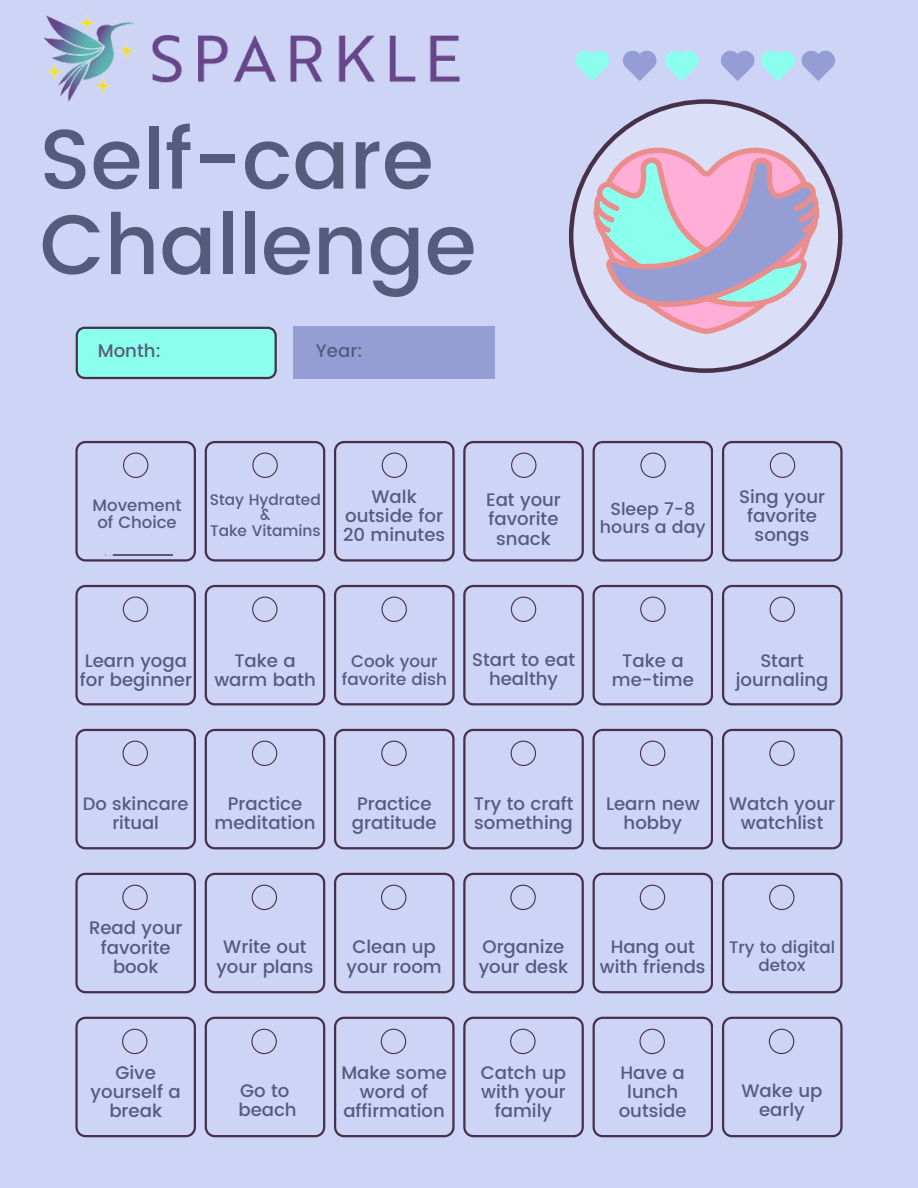
<style>
.page{position:relative;width:918px;height:1188px;background:#ced4f6}
.page>*{position:absolute;margin:0;border:0;box-sizing:border-box;transform-origin:0 0}
.t1{font:500 84.15px "Poppins";color:#555c7b}
.t2{font:500 18.15px/19.2px "Poppins";color:#555c7b;text-align:center}
.t3{font:500 18px/19.2px "Poppins";color:#555c7b;text-align:center}
.t4{font:500 17.85px/19.2px "Poppins";color:#555c7b;text-align:center}
.t5{font:500 17.4px/18px "Poppins";color:#555c7b;text-align:center}
.t6{font:500 16.8px/18px "Poppins";color:#555c7b;text-align:center}
.t7{font:500 16.5px/17.2px "Poppins";color:#555c7b}
.t8{font:500 15.3px/15.8px "Poppins";color:#555c7b;text-align:center}
</style>
<div class="page">
<svg style="left:76px;top:327px;width:201px;height:52px;background:#84ebdd"></svg>
<div style="left:294px;top:327px;width:201px;height:52px;background:#959ed4"></div>
<svg style="left:205px;top:441px;width:120px;height:120px"></svg>
<svg style="left:569px;top:99px;width:273px;height:274px"></svg>
<svg style="left:593px;top:148px;width:227px;height:186px"></svg>
<svg style="left:334px;top:441px;width:120px;height:120px"></svg>
<svg style="left:463px;top:441px;width:121px;height:120px"></svg>
<svg style="left:593px;top:441px;width:120px;height:120px"></svg>
<svg style="left:722px;top:441px;width:120px;height:120px"></svg>
<svg style="left:75px;top:585px;width:121px;height:120px"></svg>
<svg style="left:205px;top:585px;width:120px;height:120px"></svg>
<svg style="left:334px;top:585px;width:120px;height:120px"></svg>
<svg style="left:463px;top:585px;width:121px;height:120px"></svg>
<svg style="left:593px;top:585px;width:120px;height:120px"></svg>
<svg style="left:722px;top:585px;width:120px;height:120px"></svg>
<svg style="left:75px;top:729px;width:121px;height:120px"></svg>
<svg style="left:205px;top:729px;width:120px;height:120px"></svg>
<svg style="left:334px;top:729px;width:120px;height:120px"></svg>
<svg style="left:463px;top:729px;width:121px;height:120px"></svg>
<svg style="left:593px;top:729px;width:120px;height:120px"></svg>
<svg style="left:722px;top:729px;width:120px;height:120px"></svg>
<svg style="left:75px;top:873px;width:121px;height:120px"></svg>
<svg style="left:205px;top:873px;width:120px;height:120px"></svg>
<svg style="left:334px;top:873px;width:120px;height:120px"></svg>
<svg style="left:463px;top:873px;width:121px;height:120px"></svg>
<svg style="left:593px;top:873px;width:120px;height:120px"></svg>
<svg style="left:722px;top:873px;width:120px;height:120px"></svg>
<svg style="left:75px;top:1017px;width:121px;height:120px"></svg>
<svg style="left:205px;top:1017px;width:120px;height:120px"></svg>
<svg style="left:334px;top:1017px;width:120px;height:120px"></svg>
<svg style="left:463px;top:1017px;width:121px;height:120px"></svg>
<svg style="left:593px;top:1017px;width:120px;height:120px"></svg>
<svg style="left:722px;top:1017px;width:120px;height:120px"></svg>
<svg style="left:75px;top:441px;width:121px;height:120px"></svg>
<svg style="left:576px;top:51px;width:33px;height:30px"></svg>
<svg style="left:623px;top:51px;width:34px;height:30px"></svg>
<svg style="left:665px;top:51px;width:34px;height:30px"></svg>
<svg style="left:721px;top:51px;width:34px;height:30px"></svg>
<svg style="left:761px;top:51px;width:34px;height:30px"></svg>
<svg style="left:802px;top:51px;width:33px;height:30px"></svg>
<img style="left:44px;top:14px;width:416px;height:88px">
<p class="t1" style="left:40px;top:110px;width:396px">Self-care</p>
<p class="t1" style="left:40px;top:196px;width:439px">Challenge</p>
<p class="t2" style="left:98px;top:341px;width:65px">Month:</p>
<p class="t2" style="left:316px;top:341px;width:48px">Year:</p>
<p class="t7" style="left:93px;top:497px;width:90px">Movement of Choice</p>
<p class="t8" style="left:210px;top:492px;width:112px">Stay Hydrated &amp;<br>Take Vitamins</p>
<p class="t2" style="left:343px;top:487px;width:104px">Walk outside for<br>20 minutes</p>
<p class="t2" style="left:486px;top:490px;width:76px">Eat your favorite snack</p>
<p class="t5" style="left:600px;top:500px;width:107px">Sleep 7-8 hours a day</p>
<p class="t2" style="left:739px;top:487px;width:87px">Sing your favorite songs</p>
<p class="t2" style="left:80px;top:651px;width:114px;text-align:left">Learn yoga for beginner</p>
<p class="t2" style="left:214px;top:651px;width:103px">Take a warm bath</p>
<p class="t6" style="left:342px;top:652px;width:107px">Cook your favorite dish</p>
<p class="t2" style="left:472px;top:650px;width:105px">Start to eat healthy</p>
<p class="t2" style="left:622px;top:651px;width:63px">Take a</p>
<p class="t2" style="left:612px;top:670px;width:84px">me-time</p>
<p class="t2" style="left:736px;top:651px;width:94px">Start journaling</p>
<p class="t4" style="left:83px;top:794px;width:107px">Do skincare ritual</p>
<p class="t2" style="left:215px;top:794px;width:102px">Practice meditation</p>
<p class="t2" style="left:352px;top:794px;width:86px;text-align:left">Practice gratitude</p>
<p class="t2" style="left:474px;top:794px;width:101px;text-align:left">Try to craft something</p>
<p class="t2" style="left:606px;top:794px;width:95px">Learn new hobby</p>
<p class="t2" style="left:729px;top:794px;width:107px">Watch your watchlist</p>
<p class="t2" style="left:89px;top:919px;width:95px">Read your favorite book</p>
<p class="t2" style="left:216px;top:938px;width:99px">Write out your plans</p>
<p class="t2" style="left:347px;top:938px;width:97px">Clean up your room</p>
<p class="t2" style="left:479px;top:938px;width:91px;text-align:left">Organize your desk</p>
<p class="t3" style="left:600px;top:938px;width:107px">Hang out with friends</p>
<p class="t6" style="left:729px;top:939px;width:108px">Try to digital detox</p>
<p class="t2" style="left:91px;top:1063px;width:92px">Give yourself a break</p>
<p class="t2" style="left:240px;top:1081px;width:51px">Go to</p>
<p class="t2" style="left:238px;top:1100px;width:60px">beach</p>
<p class="t3" style="left:341px;top:1063px;width:107px">Make some word of affirmation</p>
<p class="t2" style="left:481px;top:1063px;width:87px">Catch up with your family</p>
<p class="t2" style="left:619px;top:1063px;width:69px">Have a lunch outside</p>
<p class="t2" style="left:741px;top:1081px;width:83px">Wake up early</p>
</div>
